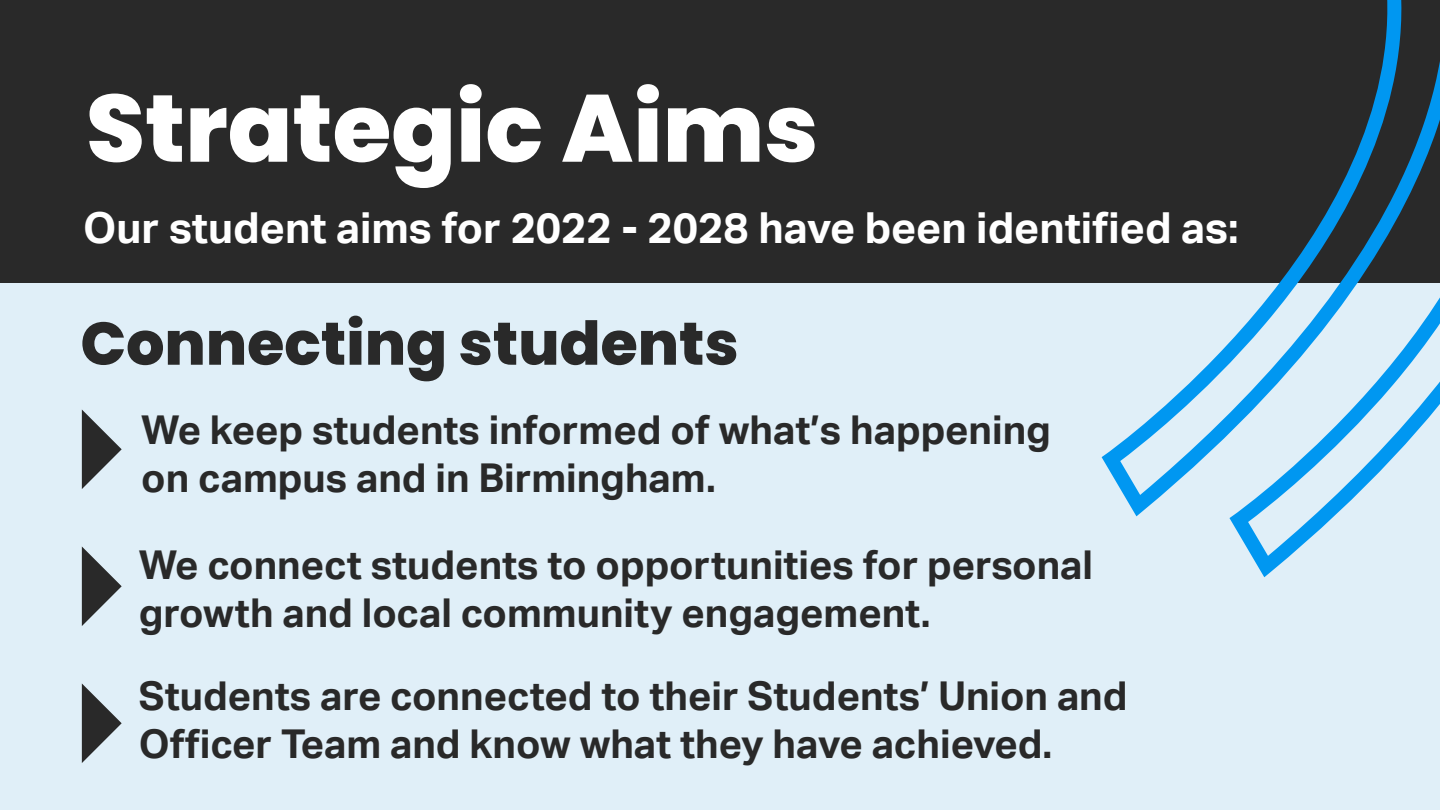
<style>
.page{position:relative;width:1440px;height:810px;background:#e0eff8}
.page>*{position:absolute;margin:0;border:0;box-sizing:border-box;transform-origin:0 0}
.t1{font:800 95.25px "Poppins";color:#fff}
.t2{font:800 60.3px "Poppins";color:#292929}
.t3{font:700 42.75px "Aktiv Grotesk";color:#fff}
.t4{font:700 39.75px/47.7px "Aktiv Grotesk";color:#292929}
</style>
<div class="page">
<div style="left:0;top:0;width:1440px;height:283px;background:#292929"></div>
<svg style="left:1102px;top:0;width:300px;height:516px"></svg>
<svg style="left:1229px;top:25px;width:211px;height:552px"></svg>
<svg style="left:82px;top:409px;width:40px;height:80px"></svg>
<svg style="left:82px;top:546px;width:40px;height:80px"></svg>
<svg style="left:82px;top:683px;width:40px;height:80px"></svg>
<h1 class="t1" style="left:86px;top:73px;width:734px">Strategic Aims</h1>
<p class="t3" style="left:83px;top:203px;width:1157px">Our student aims for 2022 - 2028 have been identified as:</p>
<h2 class="t2" style="left:80px;top:309px;width:660px">Connecting students</h2>
<p class="t4" style="left:141px;top:407px;width:911px">We keep students informed of what’s happening on campus and in Birmingham.</p>
<p class="t4" style="left:139px;top:542px;width:956px">We connect students to opportunities for personal growth and local community engagement.</p>
<p class="t4" style="left:139px;top:673px;width:990px">Students are connected to their Students’ Union and<br>Officer Team and know what they have achieved.</p>
</div>
